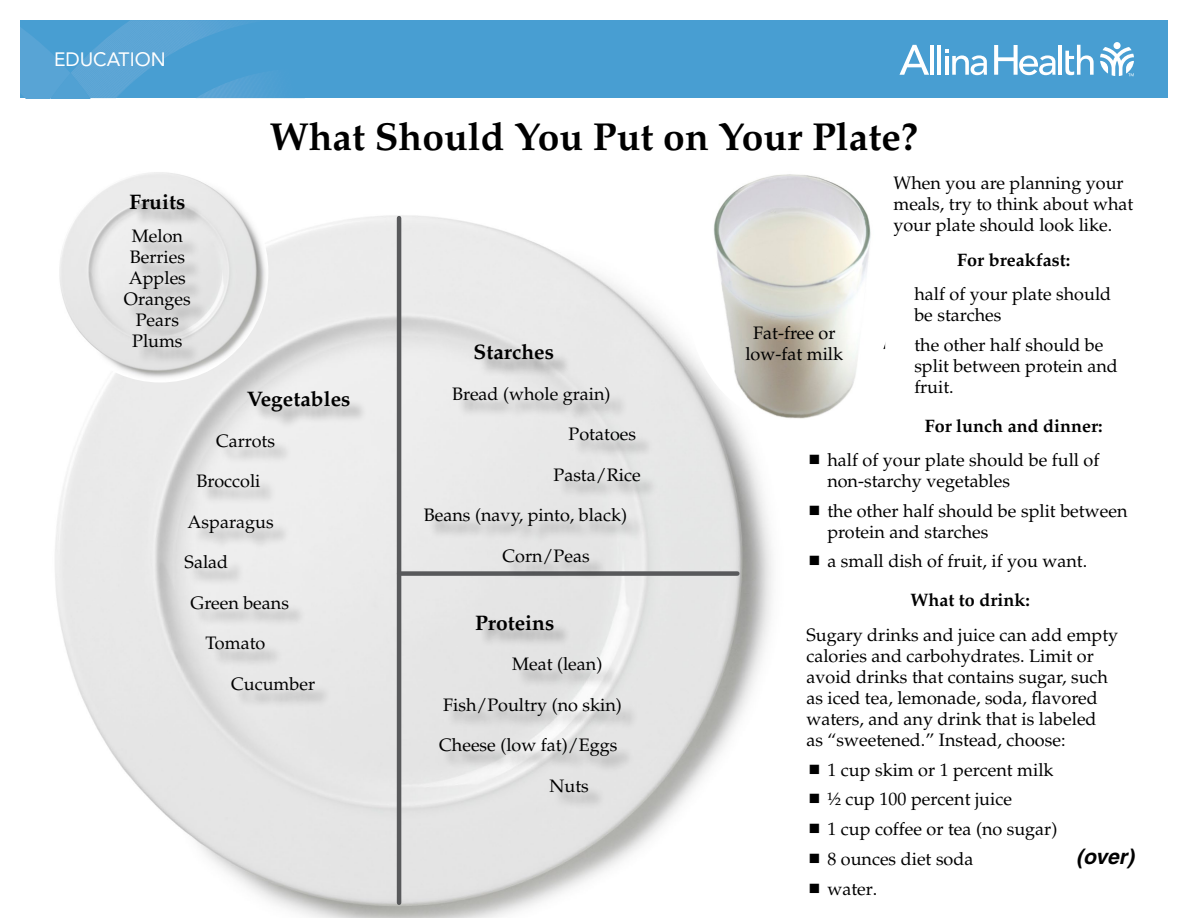
<style>
.page{position:relative;width:1188px;height:918px;background:#fff}
.page>*{position:absolute;margin:0;border:0;box-sizing:border-box;transform-origin:0 0}
.t1{font:700 39px "Palatino";color:#000}
.t2{font:700 21px "Palatino";color:#000}
.t3{font:italic 700 21px "Helvetica";color:#000}
.t4{font:19.2px "Avenir LT Std";color:#fff}
.t5{font:18px/21px "Palatino";color:#000}
.t6{font:700 18px "Palatino";color:#000}
</style>
<div class="page">
<div style="left:20px;top:20px;width:1148px;height:78px;background:#489ed2"></div>
<svg style="left:20px;top:20px;width:285px;height:79px"></svg>
<svg style="left:1100px;top:47px;width:34px;height:29px"></svg>
<div style="left:1114px;top:42px;width:7px;height:7px;background:#fff;border-radius:50%"></div>
<hr style="left:930px;top:45px;width:4px;height:30px;background:#fff">
<hr style="left:937px;top:45px;width:4px;height:30px;background:#fff">
<hr style="left:1059px;top:45px;width:3px;height:30px;background:#fff">
<svg style="left:1065px;top:45px;width:29px;height:30px"></svg>
<svg style="left:945px;top:49px;width:42px;height:26px"></svg>
<svg style="left:899px;top:45px;width:30px;height:30px"></svg>
<svg style="left:994px;top:45px;width:62px;height:30px"></svg>
<img style="left:55px;top:215px;width:718px;height:703px">
<hr style="left:397px;top:218px;width:4px;height:685px;background:#58595b">
<div style="left:399px;top:571px;width:338px;height:5px;background:#58595b"></div>
<div style="left:188px;top:394px;width:180px;height:315px;background:#000;opacity:.35"></div>
<div style="left:428px;top:346px;width:230px;height:236px;background:#000;opacity:.35"></div>
<div style="left:443px;top:617px;width:196px;height:193px;background:#000;opacity:.35"></div>
<img style="left:55px;top:172px;width:213px;height:210px">
<div style="left:127px;top:196px;width:81px;height:169px;background:#000;opacity:.35"></div>
<img style="left:686px;top:174px;width:185px;height:249px">
<p class="t4" style="left:54px;top:49px;width:113px">EDUCATION</p>
<h1 class="t1" style="left:270px;top:114px;width:650px">What Should You Put on Your Plate?</h1>
<p class="t2" style="left:129px;top:190px;width:57px">Fruits</p>
<p class="t5" style="left:124px;top:226px;width:68px;text-align:center">Melon<br>Berries<br>Apples<br>Oranges<br>Pears<br>Plums</p>
<p class="t2" style="left:247px;top:387px;width:105px">Vegetables</p>
<p class="t5" style="left:216px;top:431px;width:60px">Carrots</p>
<p class="t5" style="left:197px;top:471px;width:65px">Broccoli</p>
<p class="t5" style="left:188px;top:512px;width:88px">Asparagus</p>
<p class="t5" style="left:185px;top:552px;width:45px">Salad</p>
<p class="t5" style="left:191px;top:593px;width:100px">Green beans</p>
<p class="t5" style="left:206px;top:633px;width:61px">Tomato</p>
<p class="t5" style="left:231px;top:674px;width:86px">Cucumber</p>
<p class="t2" style="left:474px;top:340px;width:82px">Starches</p>
<p class="t5" style="left:452px;top:384px;width:160px">Bread (whole grain)</p>
<p class="t5" style="left:569px;top:424px;width:69px">Potatoes</p>
<p class="t5" style="left:553px;top:465px;width:89px">Pasta/Rice</p>
<p class="t5" style="left:424px;top:505px;width:205px">Beans (navy, pinto, black)</p>
<p class="t5" style="left:502px;top:546px;width:89px">Corn/Peas</p>
<p class="t2" style="left:475px;top:610px;width:81px">Proteins</p>
<p class="t5" style="left:512px;top:654px;width:92px">Meat (lean)</p>
<p class="t5" style="left:443px;top:695px;width:180px">Fish/Poultry (no skin)</p>
<p class="t5" style="left:439px;top:735px;width:180px">Cheese (low fat)/Eggs</p>
<p class="t5" style="left:550px;top:776px;width:41px">Nuts</p>
<p class="t5" style="left:893px;top:173px;width:241px">When you are planning your meals, try to think about what your plate should look like.</p>
<p class="t6" style="left:957px;top:249px;width:115px">For breakfast:</p>
<p class="t5" style="left:914px;top:284px;width:198px">half of your plate should be starches</p>
<p class="t5" style="left:914px;top:335px;width:205px">the other half should be split between protein and fruit.</p>
<p class="t6" style="left:925px;top:415px;width:179px">For lunch and dinner:</p>
<p class="t5" style="left:827px;top:450px;width:274px">half of your plate should be full of non-starchy vegetables</p>
<p class="t5" style="left:827px;top:500px;width:302px">the other half should be split between protein and starches</p>
<p class="t5" style="left:827px;top:551px;width:261px">a small dish of fruit, if you want.</p>
<p class="t6" style="left:910px;top:589px;width:121px">What to drink:</p>
<p class="t5" style="left:806px;top:624px;width:313px">Sugary drinks and juice can add empty calories and carbohydrates. Limit or avoid drinks that contains sugar, such as iced tea, lemonade, soda, flavored waters, and any drink that is labeled<br>as “sweetened.” Instead, choose:</p>
<p class="t5" style="left:827px;top:755px;width:232px;line-height:30px">1 cup skim or 1 percent milk ½ cup 100 percent juice<br>1 cup coffee or tea (no sugar)<br>8 ounces diet soda<br>water.</p>
<p class="t5" style="left:745px;top:323px;width:99px;text-align:center">Fat-free or low-fat milk</p>
<p class="t3" style="left:1076px;top:844px;width:59px">(over)</p>
</div>
